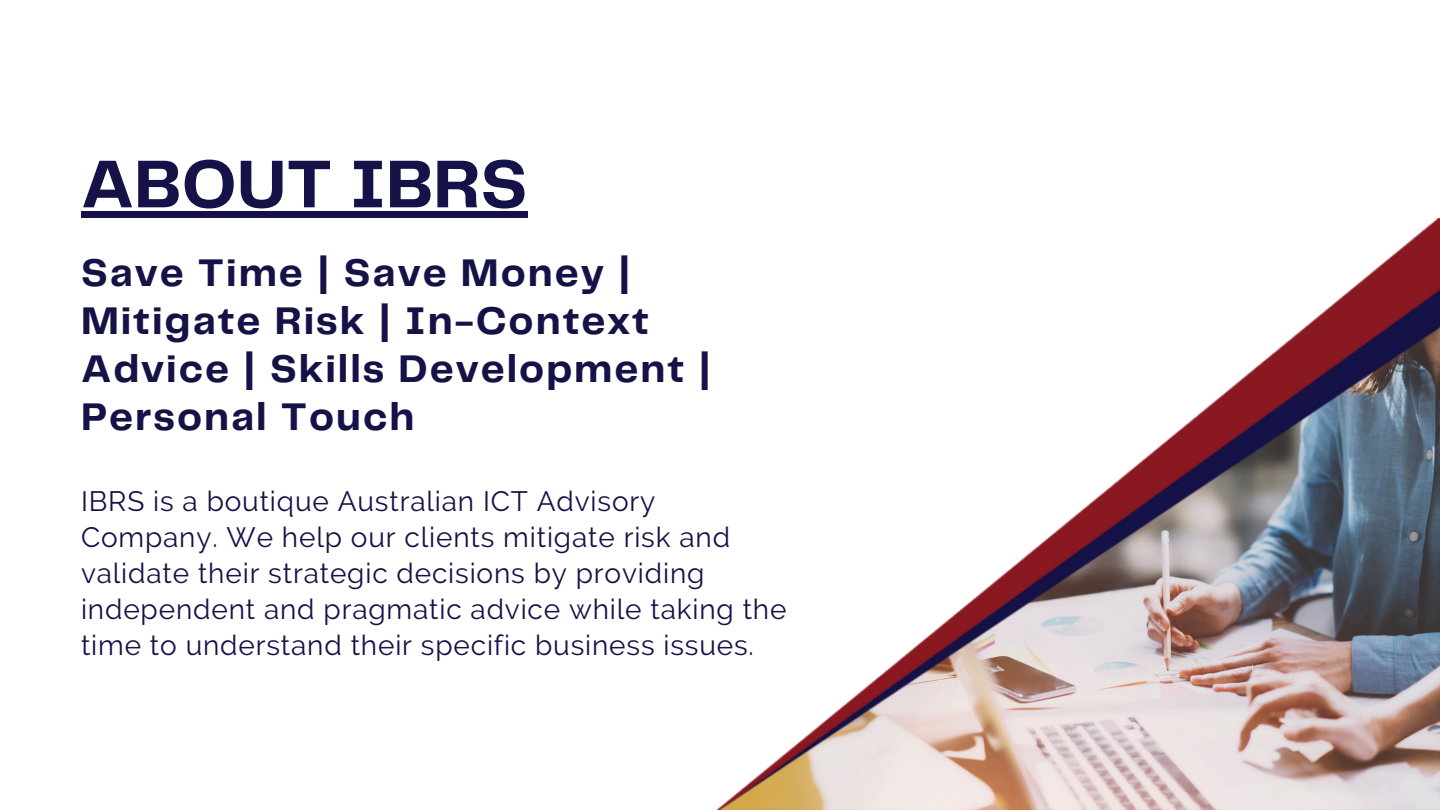
<style>
.page{position:relative;width:1440px;height:810px;background:#fff}
.page>*{position:absolute;margin:0;border:0;box-sizing:border-box;transform-origin:0 0}
.t1{font:700 70px "Telegraf";color:#151247}
.t2{font:700 40px/48px "Telegraf";letter-spacing:.05em;color:#151247}
.t3{font:28px/36px "Raleway";letter-spacing:.03em;color:#151247}
</style>
<div class="page">
<div style="left:81px;top:211px;width:446px;height:7px;background:#151247"></div>
<img style="left:716px;top:217px;width:724px;height:593px">
<h1 class="t1" style="left:81px;top:136px;width:448px">ABOUT IBRS</h1>
<h2 class="t2" style="left:81px;top:249px;width:632px">Save Time | Save Money |<br>Mitigate Risk | In-Context<br>Advice | Skills Development |<br>Personal Touch</h2>
<p class="t3" style="left:81px;top:483px;width:707px">IBRS is a boutique Australian ICT Advisory Company. We help our clients mitigate risk and validate their strategic decisions by providing independent and pragmatic advice while taking the time to understand their specific business issues.</p>
</div>
